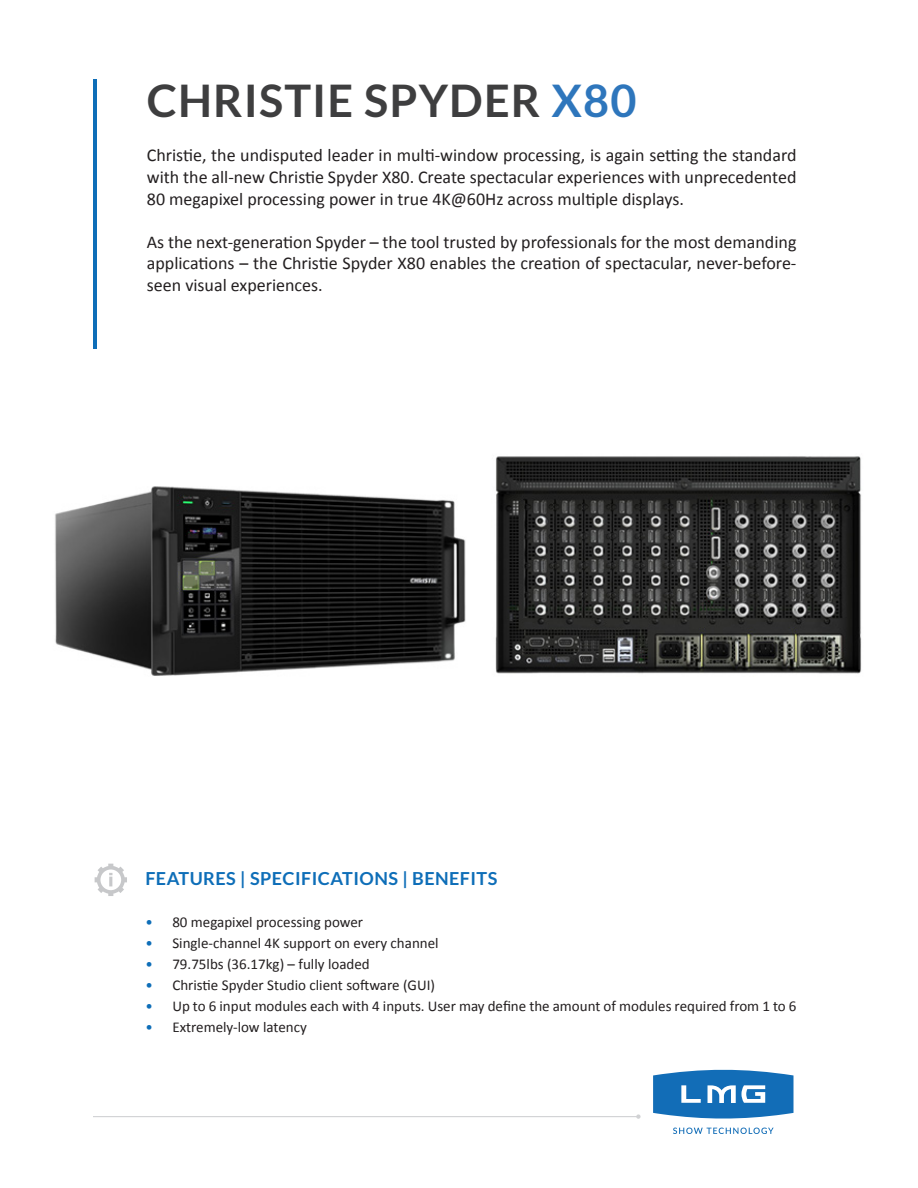
<style>
.page{position:relative;width:918px;height:1188px;background:#fff}
.page>*{position:absolute;margin:0;border:0;box-sizing:border-box;transform-origin:0 0}
.t1{font:700 45px "Lato";letter-spacing:.025em;color:#3e3e3f}
.t2{font:18px/21.6px "Calibri";color:#231f20;text-align:justify}
.t3{font:700 18px "Lato";letter-spacing:.025em;color:#0e6eb8}
.t4{font:15px "Calibri";color:#231f20}
.s1{color:#2e76bc}
.s2{color:#0e6eb8}
</style>
<div class="page">
<hr style="left:93px;top:80px;width:3px;height:270px;background:#0e6eb8">
<hr style="left:93px;top:1116px;width:544px;height:1px;background:#d1d2d4">
<svg style="left:636px;top:1114px;width:5px;height:5px"></svg>
<svg style="left:653px;top:1069px;width:141px;height:50px"></svg>
<svg style="left:673px;top:1128px;width:101px;height:6px"></svg>
<svg style="left:95px;top:864px;width:32px;height:32px"></svg>
<img style="left:55px;top:456px;width:807px;height:220px">
<p class="t1" style="left:147px;top:75px;width:491px">CHRISTIE SPYDER <span class="s1">X80</span></p>
<p class="t2" style="left:147px;top:144px;width:651px">Christie, the undisputed leader in multi-window processing, is again setting the standard with the all-new Christie Spyder X80. Create spectacular experiences with unprecedented 80 megapixel processing power in true 4K@60Hz across multiple displays.</p>
<p class="t2" style="left:147px;top:230px;width:651px">As the next-generation Spyder – the tool trusted by professionals for the most demanding applications – the Christie Spyder X80 enables the creation of spectacular, never-before&shy;seen visual experiences.</p>
<p class="t3" style="left:145px;top:868px;width:354px">FEATURES | SPECIFICATIONS | BENEFITS</p>
<p class="t4" style="left:145px;top:913px;width:219px"><span class="s2">•</span> 80 megapixel processing power</p>
<p class="t4" style="left:145px;top:934px;width:295px"><span class="s2">•</span> Single-channel 4K support on every channel</p>
<p class="t4" style="left:145px;top:955px;width:226px"><span class="s2">•</span> 79.75lbs (36.17kg) – fully loaded</p>
<p class="t4" style="left:145px;top:976px;width:291px"><span class="s2">•</span> Christie Spyder Studio client software (GUI)</p>
<p class="t4" style="left:145px;top:997px;width:653px"><span class="s2">•</span> Up to 6 input modules each with 4 inputs. User may define the amount of modules required from 1 to 6</p>
<p class="t4" style="left:145px;top:1018px;width:163px"><span class="s2">•</span> Extremely-low latency</p>
</div>
